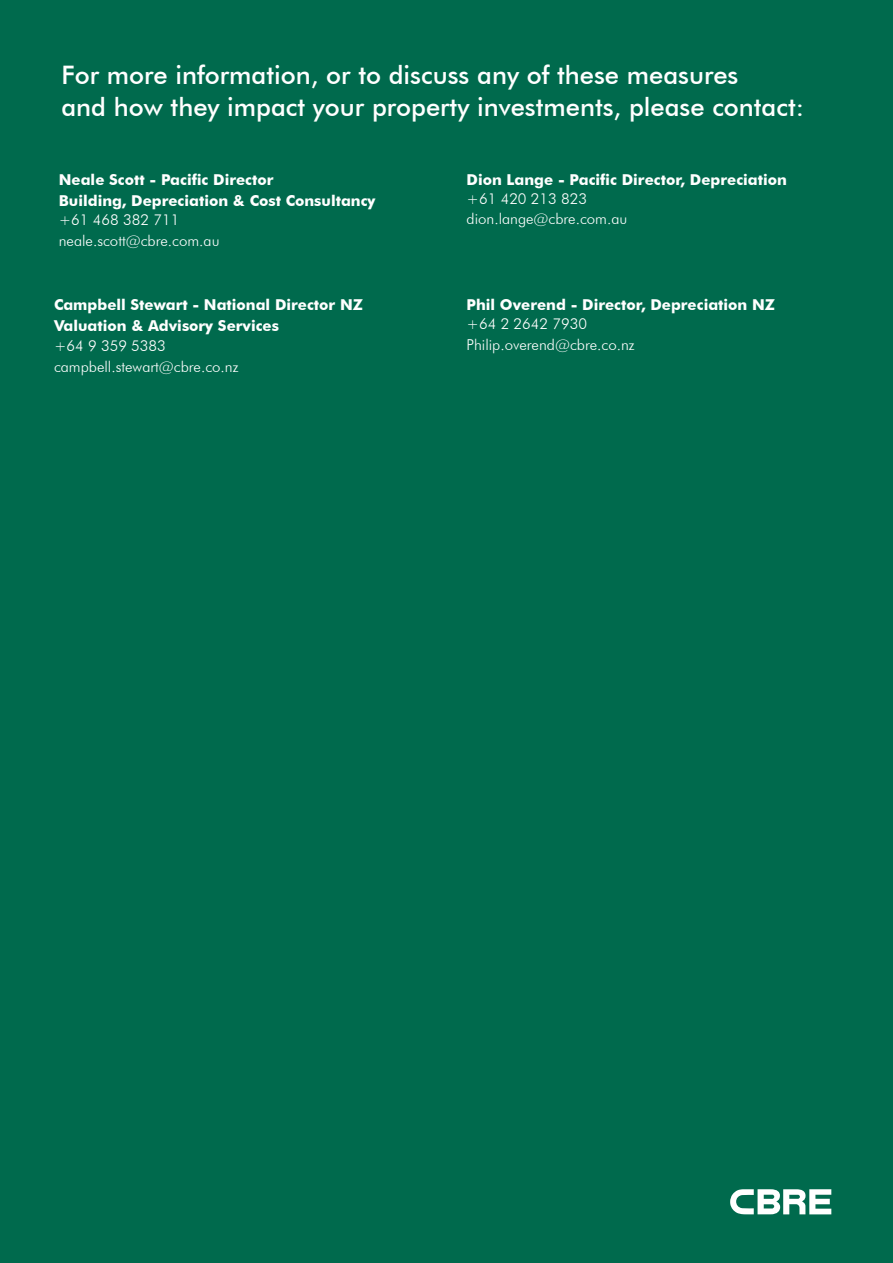
<style>
.page{position:relative;width:893px;height:1263px;background:#006a4d}
.page>*{position:absolute;margin:0;border:0;box-sizing:border-box;transform-origin:0 0}
.Large_Text{font:500 25.5px "Futura BT";color:#fff}
.Large_Text-2{font:700 15px/19.5px "Futura BT";color:#fff}
.Large_Text-3{font:300 15px "Futura BT";color:#fff}
.s1{font-weight:300}
</style>
<div class="page">
<svg style="left:730px;top:1189px;width:101px;height:25px"></svg>
<p class="Large_Text" style="left:61px;top:59px;width:679px">For more information, or to discuss any of these measures</p>
<p class="Large_Text" style="left:61px;top:91px;width:744px">and how they impact your property investments, please contact:</p>
<p class="Large_Text-2" style="left:59px;top:170px;width:216px">Neale Scott - Pacific Director</p>
<p class="Large_Text-2" style="left:59px;top:191px;width:318px">Building, Depreciation &amp; Cost Consultancy <span class="s1">+61 468 382 711</span></p>
<p class="Large_Text-3" style="left:59px;top:232px;width:162px">neale.scott@cbre.com.au</p>
<p class="Large_Text-2" style="left:54px;top:295px;width:310px">Campbell Stewart - National Director NZ</p>
<p class="Large_Text-2" style="left:54px;top:316px;width:227px">Valuation &amp; Advisory Services <span class="s1">+64 9 359 5383</span></p>
<p class="Large_Text-3" style="left:54px;top:357px;width:186px">campbell.stewart@cbre.co.nz</p>
<p class="Large_Text-2" style="left:467px;top:170px;width:322px">Dion Lange - Pacific Director, Depreciation <span class="s1">+61 420 213 823<br>dion.lange@cbre.com.au</span></p>
<p class="Large_Text-2" style="left:467px;top:295px;width:310px">Phil Overend - Director, Depreciation NZ <span class="s1">+64 2 2642 7930</span></p>
<p class="Large_Text-3" style="left:467px;top:336px;width:169px">Philip.overend@cbre.co.nz</p>
</div>
